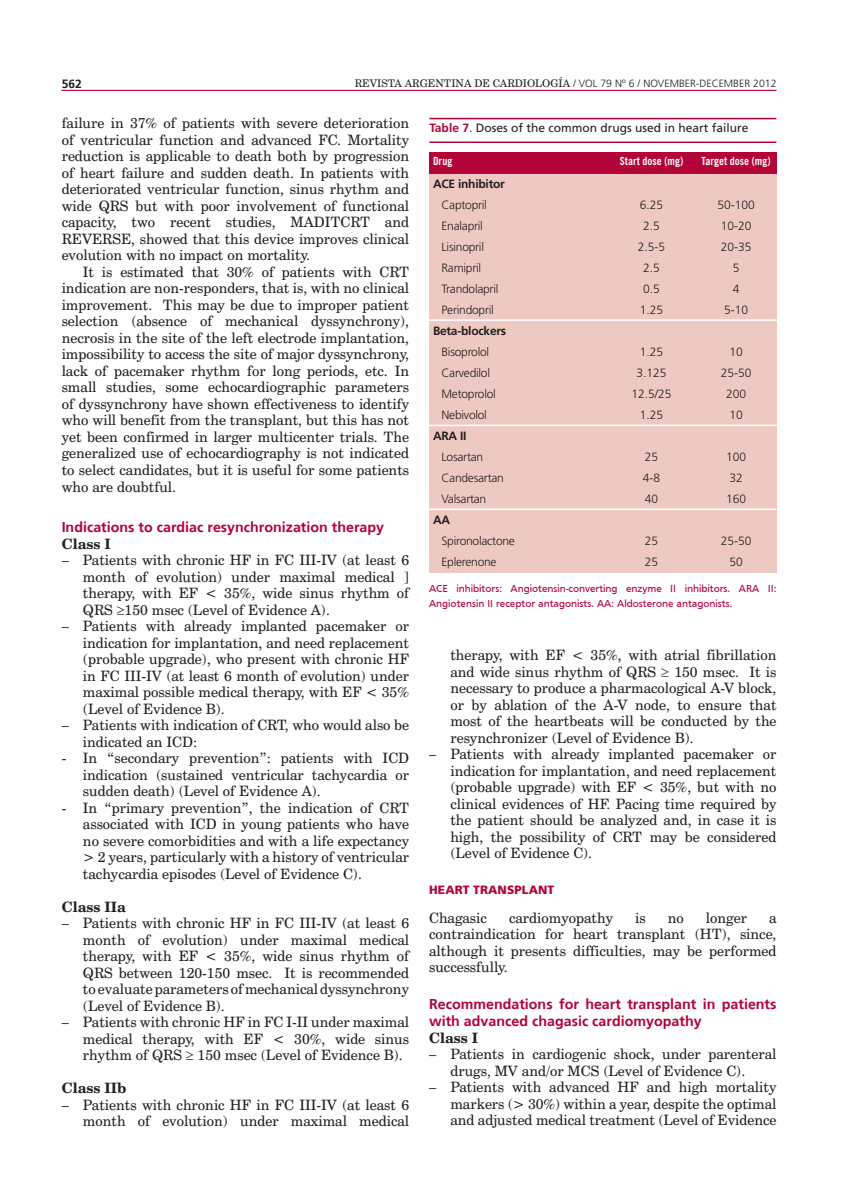
<style>
.page{position:relative;width:851px;height:1191px;background:#fff}
.page>*{position:absolute;margin:0;border:0;box-sizing:border-box;transform-origin:0 0}
.introduccion_y_resul{font:14.25px/16.5px "Century Schoolbook BT";color:#231f20;text-align:justify}
.introduccion_y_resul-2{font:700 14.25px/17.1px "Frutiger";color:#b30437}
.introduccion_y_resul-3{font:700 14.25px "Century Schoolbook BT";color:#231f20}
.t1{font:300 12px "Frutiger LT Std";letter-spacing:-.02em;color:#231f20}
.t2{font:12px "Frutiger";color:#231f20}
.t3{font:700 12px "Frutiger LT Std";letter-spacing:-.02em;color:#231f20}
.introduccion_y_resul-4{font:12px "Frutiger Black B";letter-spacing:.01em;color:#b30437}
.t4{font:700 12px "Frutiger";color:#231f20}
.t5{font:11.25px "Trade Gothic LT Std Bd Cn 20";color:#fff}
.t6{font:10.5px/15px "Frutiger";color:#b30437}
.t7{font:10.5px "Century Schoolbook BT";color:#231f20}
.s1{font-family:"Century Schoolbook"}
.s2{font-family:"Frutiger LT Std";font-weight:300}
.s3{font-family:"Frutiger LT Std";font-weight:700;color:#b30437}
.s4{color:#b30437}
</style>
<div class="page">
<hr style="left:61px;top:90px;width:715px;height:1px;background:#b30437">
<div style="left:429px;top:152px;width:347px;height:22px;background:#b30437"></div>
<div style="left:429px;top:174px;width:347px;height:399px;background:#eec9c2"></div>
<hr style="left:428px;top:425px;width:349px;height:1px;background:#fff">
<hr style="left:427px;top:508px;width:349px;height:2px;background:#fff">
<hr style="left:428px;top:319px;width:348px;height:2px;background:#fff">
<hr style="left:429px;top:118px;width:347px;height:1px;background:#b30437">
<hr style="left:429px;top:141px;width:347px;height:2px;background:#b30437">
<p class="t4" style="left:62px;top:76px;width:22px">562</p>
<p class="t7" style="left:355px;top:77px;width:423px">REVISTA ARGENTINA DE CARDIOLOGÍA <span class="s1">/</span> <span class="s2">VOL 79 Nº 6</span> <span class="s1">/</span> <span class="s2">NOVEMBER-DECEMBER 2012</span></p>
<p class="introduccion_y_resul" style="left:62px;top:115px;width:349px">failure in 37% of patients with severe deterioration of ventricular function and advanced FC. Mortality reduction is applicable to death both by progression of heart failure and sudden death. In patients with deteriorated ventricular function, sinus rhythm and wide QRS but with poor involvement of functional capacity, two recent studies, MADITCRT and REVERSE, showed that this device improves clinical evolution with no impact on mortality.</p>
<p class="introduccion_y_resul" style="left:62px;top:263px;width:349px;text-indent:21px">It is estimated that 30% of patients with CRT indication are non-responders, that is, with no clinical improvement. This may be due to improper patient selection (absence of mechanical dyssynchrony), necrosis in the site of the left electrode implantation, impossibility to access the site of major dyssynchrony, lack of pacemaker rhythm for long periods, etc. In small studies, some echocardiographic parameters of dyssynchrony have shown effectiveness to identify who will benefit from the transplant, but this has not yet been confirmed in larger multicenter trials. The generalized use of echocardiography is not indicated to select candidates, but it is useful for some patients who are doubtful.</p>
<p class="introduccion_y_resul-2" style="left:62px;top:518px;width:324px">Indications to cardiac resynchronization therapy</p>
<p class="introduccion_y_resul-3" style="left:62px;top:534px;width:51px">Class I</p>
<p class="introduccion_y_resul" style="left:83px;top:551px;width:327px;text-indent:-21px">– Patients with chronic HF in FC III-IV (at least 6 month of evolution) under maximal medical ] therapy, with EF &lt; 35%, wide sinus rhythm of QRS ≥150 msec (Level of Evidence A).</p>
<p class="introduccion_y_resul" style="left:83px;top:617px;width:327px;text-indent:-21px">– Patients with already implanted pacemaker or indication for implantation, and need replacement (probable upgrade), who present with chronic HF in FC III-IV (at least 6 month of evolution) under maximal possible medical therapy, with EF &lt; 35% (Level of Evidence B).</p>
<p class="introduccion_y_resul" style="left:83px;top:716px;width:327px;text-indent:-21px">– Patients with indication of CRT, who would also be indicated an ICD:</p>
<p class="introduccion_y_resul" style="left:83px;top:749px;width:327px;text-indent:-21px">- In “secondary prevention”: patients with ICD indication (sustained ventricular tachycardia or sudden death) (Level of Evidence A).</p>
<p class="introduccion_y_resul" style="left:83px;top:799px;width:327px;text-indent:-21px">- In “primary prevention”, the indication of CRT associated with ICD in young patients who have no severe comorbidities and with a life expectancy &gt; 2 years, particularly with a history of ventricular tachycardia episodes (Level of Evidence C).</p>
<p class="introduccion_y_resul-3" style="left:62px;top:897px;width:66px">Class IIa</p>
<p class="introduccion_y_resul" style="left:83px;top:914px;width:327px;text-indent:-21px">– Patients with chronic HF in FC III-IV (at least 6 month of evolution) under maximal medical therapy, with EF &lt; 35%, wide sinus rhythm of QRS between 120-150 msec. It is recommended to evaluate parameters of mechanical dyssynchrony (Level of Evidence B).</p>
<p class="introduccion_y_resul" style="left:83px;top:1013px;width:327px;text-indent:-21px">– Patients with chronic HF in FC I-II under maximal medical therapy, with EF &lt; 30%, wide sinus rhythm of QRS ≥ 150 msec (Level of Evidence B).</p>
<p class="introduccion_y_resul-3" style="left:62px;top:1079px;width:66px">Class IIb</p>
<p class="introduccion_y_resul" style="left:62px;top:1096px;width:349px;text-align:right">– Patients with chronic HF in FC III-IV (at least 6 month of evolution) under maximal medical</p>
<p class="t2" style="left:429px;top:121px;width:320px"><span class="s3">Table 7</span><span class="s4">.</span> Doses of the common drugs used in heart failure</p>
<p class="t5" style="left:433px;top:154px;width:21px">Drug</p>
<p class="t5" style="left:620px;top:154px;width:65px">Start dose (mg)</p>
<p class="t5" style="left:701px;top:154px;width:70px">Target dose (mg)</p>
<p class="t3" style="left:433px;top:177px;width:73px">ACE inhibitor</p>
<p class="t1" style="left:441px;top:198px;width:47px">Captopril</p>
<p class="t1" style="left:441px;top:219px;width:43px">Enalapril</p>
<p class="t1" style="left:441px;top:240px;width:44px">Lisinopril</p>
<p class="t1" style="left:441px;top:261px;width:41px">Ramipril</p>
<p class="t1" style="left:441px;top:282px;width:58px">Trandolapril</p>
<p class="t1" style="left:441px;top:303px;width:54px">Perindopril</p>
<p class="t3" style="left:433px;top:324px;width:75px">Beta-blockers</p>
<p class="t1" style="left:441px;top:345px;width:49px">Bisoprolol</p>
<p class="t1" style="left:441px;top:366px;width:50px">Carvedilol</p>
<p class="t1" style="left:441px;top:387px;width:56px">Metoprolol</p>
<p class="t1" style="left:441px;top:408px;width:47px">Nebivolol</p>
<p class="t3" style="left:433px;top:429px;width:35px">ARA II</p>
<p class="t1" style="left:441px;top:450px;width:43px">Losartan</p>
<p class="t1" style="left:441px;top:471px;width:64px">Candesartan</p>
<p class="t1" style="left:441px;top:492px;width:46px">Valsartan</p>
<p class="t3" style="left:433px;top:513px;width:19px">AA</p>
<p class="t1" style="left:441px;top:534px;width:75px">Spironolactone</p>
<p class="t1" style="left:441px;top:555px;width:56px">Eplerenone</p>
<p class="t1" style="left:639px;top:198px;width:25px">6.25</p>
<p class="t1" style="left:643px;top:219px;width:18px">2.5</p>
<p class="t1" style="left:637px;top:240px;width:29px">2.5-5</p>
<p class="t1" style="left:643px;top:261px;width:18px">2.5</p>
<p class="t1" style="left:643px;top:282px;width:18px">0.5</p>
<p class="t1" style="left:639px;top:303px;width:25px">1.25</p>
<p class="t1" style="left:639px;top:345px;width:25px">1.25</p>
<p class="t1" style="left:636px;top:366px;width:32px">3.125</p>
<p class="t1" style="left:631px;top:387px;width:42px">12.5/25</p>
<p class="t1" style="left:639px;top:408px;width:25px">1.25</p>
<p class="t1" style="left:644px;top:450px;width:15px">25</p>
<p class="t1" style="left:642px;top:471px;width:19px">4-8</p>
<p class="t1" style="left:644px;top:492px;width:15px">40</p>
<p class="t1" style="left:644px;top:534px;width:15px">25</p>
<p class="t1" style="left:644px;top:555px;width:15px">25</p>
<p class="t1" style="left:717px;top:198px;width:39px">50-100</p>
<p class="t1" style="left:720px;top:219px;width:32px">10-20</p>
<p class="t1" style="left:720px;top:240px;width:32px">20-35</p>
<p class="t1" style="left:732px;top:261px;width:8px">5</p>
<p class="t1" style="left:732px;top:282px;width:8px">4</p>
<p class="t1" style="left:724px;top:303px;width:26px">5-10</p>
<p class="t1" style="left:729px;top:345px;width:15px">10</p>
<p class="t1" style="left:720px;top:366px;width:32px">25-50</p>
<p class="t1" style="left:726px;top:387px;width:22px">200</p>
<p class="t1" style="left:729px;top:408px;width:15px">10</p>
<p class="t1" style="left:726px;top:450px;width:22px">100</p>
<p class="t1" style="left:729px;top:471px;width:15px">32</p>
<p class="t1" style="left:726px;top:492px;width:22px">160</p>
<p class="t1" style="left:720px;top:534px;width:32px">25-50</p>
<p class="t1" style="left:729px;top:555px;width:15px">50</p>
<p class="t6" style="left:429px;top:580px;width:349px">ACE inhibitors: Angiotensin-converting enzyme II inhibitors. ARA II:<br>Angiotensin II receptor antagonists. AA: Aldosterone antagonists.</p>
<p class="introduccion_y_resul" style="left:450px;top:647px;width:327px">therapy, with EF &lt; 35%, with atrial fibrillation and wide sinus rhythm of QRS ≥ 150 msec. It is necessary to produce a pharmacological A-V block, or by ablation of the A-V node, to ensure that most of the heartbeats will be conducted by the resynchronizer (Level of Evidence B).</p>
<p class="introduccion_y_resul" style="left:450px;top:746px;width:327px;text-indent:-21px">– Patients with already implanted pacemaker or indication for implantation, and need replacement (probable upgrade) with EF &lt; 35%, but with no clinical evidences of HF. Pacing time required by the patient should be analyzed and, in case it is high, the possibility of CRT may be considered (Level of Evidence C).</p>
<p class="introduccion_y_resul-4" style="left:429px;top:883px;width:127px">HEART TRANSPLANT</p>
<p class="introduccion_y_resul" style="left:429px;top:909px;width:59px">Chagasic</p>
<p class="introduccion_y_resul" style="left:509px;top:909px;width:106px">cardiomyopathy</p>
<p class="introduccion_y_resul" style="left:635px;top:909px;width:12px">is</p>
<p class="introduccion_y_resul" style="left:667px;top:909px;width:18px">no</p>
<p class="introduccion_y_resul" style="left:705px;top:909px;width:43px">longer</p>
<p class="introduccion_y_resul" style="left:429px;top:909px;width:349px;text-indent:340px">a contraindication for heart transplant (HT), since, although it presents difficulties, may be performed successfully.</p>
<p class="introduccion_y_resul-2" style="left:429px;top:995px;width:349px">Recommendations for heart transplant in patients with advanced chagasic cardiomyopathy</p>
<p class="introduccion_y_resul-3" style="left:429px;top:1028px;width:51px">Class I</p>
<p class="introduccion_y_resul" style="left:450px;top:1045px;width:327px;text-indent:-21px">– Patients in cardiogenic shock, under parenteral drugs, MV and/or MCS (Level of Evidence C).</p>
<p class="introduccion_y_resul" style="left:450px;top:1078px;width:327px;text-indent:-21px">– Patients with advanced HF and high mortality markers (&gt; 30%) within a year, despite the optimal and adjusted medical treatment (Level of Evidence</p>
</div>
